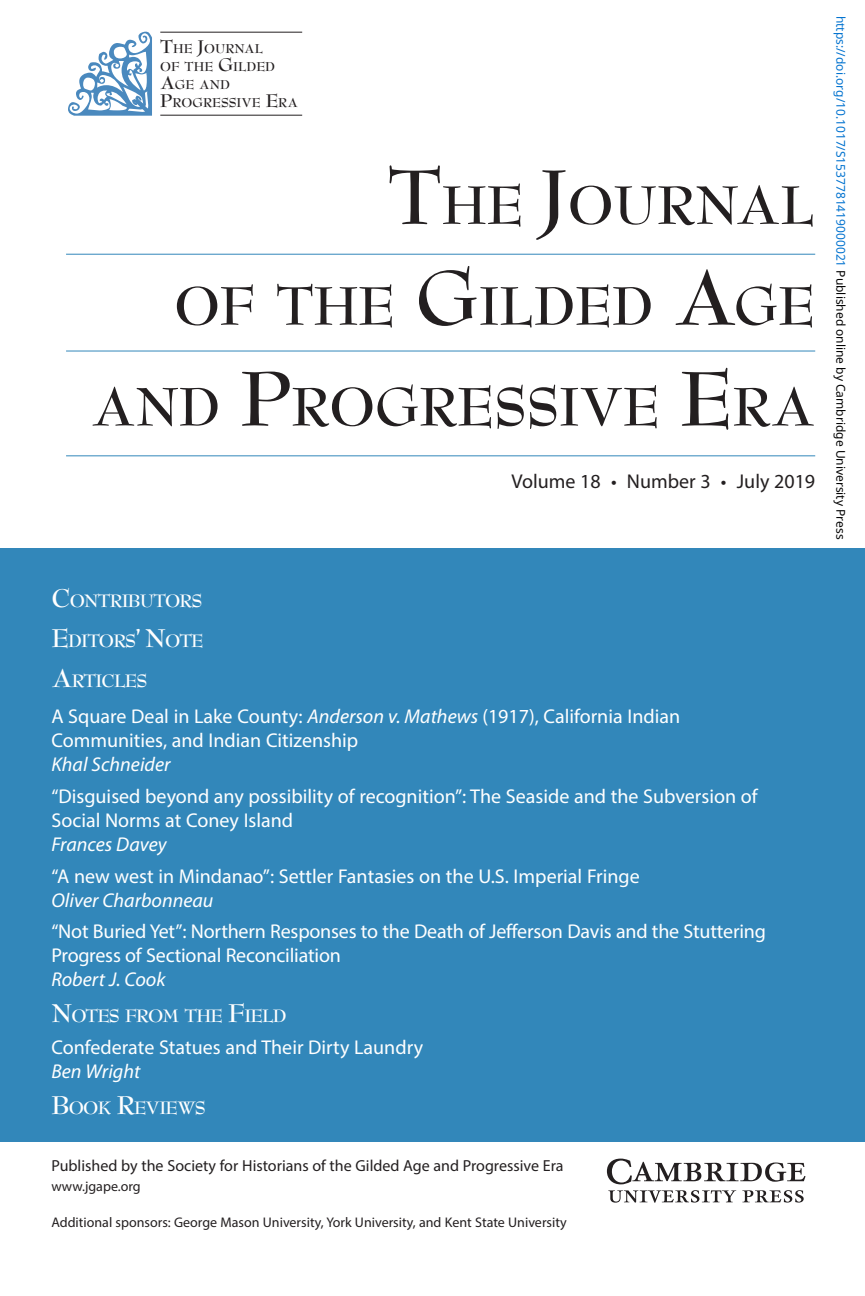
<style>
.page{position:relative;width:865px;height:1296px;background:#fff}
.page>*{position:absolute;margin:0;border:0;box-sizing:border-box;transform-origin:0 0}
.t1{font:700 58.8px/100.8px "Bernhard Modern";letter-spacing:-.005em;color:#231f20;text-align:right}
.t2{font:20px/24px "Myriad Pro";color:#fff}
.t3{font:italic 20px "Myriad Pro";color:#fff}
.t4{font:20px "Myriad Pro";color:#231f20}
.t5{font:700 19.6px/40px "Bernhard Modern";letter-spacing:-.04em;color:#fff;text-align:justify}
.t6{font:16px "Myriad Pro";color:#231f20}
.t7{font:14px "Myriad Pro";color:#231f20}
.t8{font:700 14px/18px "Bernhard Modern";color:#231f20}
.t9{font:12px "Noto Sans";color:#0172cf}
.s1{font-size:20px}
.s2{font-size:84px}
.s3{color:#000}
.s4{font-size:28px}
.s5{font-style:italic}
</style>
<div class="page">
<hr style="left:66px;top:254px;width:748px;height:1px;background:#3287ba">
<hr style="left:66px;top:350px;width:748px;height:1px;background:#3287ba">
<hr style="left:66px;top:455px;width:748px;height:1px;background:#3287ba">
<hr style="left:160px;top:32px;width:142px;height:1px;background:#231f20">
<hr style="left:160px;top:115px;width:142px;height:1px;background:#231f20">
<svg style="left:68px;top:32px;width:84px;height:84px"></svg>
<svg style="left:606px;top:1158px;width:199px;height:26px"></svg>
<svg style="left:608px;top:1190px;width:127px;height:13px"></svg>
<svg style="left:742px;top:1190px;width:61px;height:12px"></svg>
<div style="left:0;top:548px;width:864px;height:594px;background:#3287ba"></div>
<p class="t8" style="left:160px;top:40px;width:139px"><span class="s1">T</span>HE <span class="s1">J</span>OURNAL<br>OF THE <span class="s1">G</span>ILDED<br><span class="s1">A</span>GE AND<br><span class="s1">P</span>ROGRESSIVE <span class="s1">E</span>RA</p>
<h1 class="t1" style="left:91px;top:156px;width:725px"><span class="s2">T</span>HE <span class="s2">J</span>OURNAL<br>OF THE <span class="s2">G</span>ILDED <span class="s2">A</span>GE<br>AND <span class="s2">P</span>ROGRESSIVE <span class="s2">E</span>RA</h1>
<p class="t4" style="left:511px;top:474px;width:305px">Volume 18 • Number 3 • July 2019</p>
<p class="t9" style="left:848px;top:16px;width:525px;rotate:90deg">https://doi.org/10.1017/S1537781419000021 <span class="s3">Published online by Cambridge University Press</span></p>
<p class="t5" style="left:51px;top:581px;width:154px"><span class="s4">C</span>ONTRIBUTORS <span class="s4">E</span>DITORS<span class="s4">’ N</span>OTE <span class="s4">A</span>RTICLES</p>
<p class="t2" style="left:51px;top:706px;width:630px">A Square Deal in Lake County: <span class="s5">Anderson v. Mathews</span> (1917), California Indian<br>Communities, and Indian Citizenship</p>
<p class="t3" style="left:51px;top:757px;width:121px">Khal Schneider</p>
<p class="t2" style="left:51px;top:786px;width:707px">“Disguised beyond any possibility of recognition”: The Seaside and the Subversion of<br>Social Norms at Coney Island</p>
<p class="t3" style="left:51px;top:836px;width:117px">Frances Davey</p>
<p class="t2" style="left:51px;top:865px;width:589px">“A new west in Mindanao”: Settler Fantasies on the U.S. Imperial Fringe</p>
<p class="t3" style="left:51px;top:892px;width:163px">Oliver Charbonneau</p>
<p class="t2" style="left:51px;top:921px;width:715px">“Not Buried Yet”: Northern Responses to the Death of Jefferson Davis and the Stuttering<br>Progress of Sectional Reconciliation</p>
<p class="t3" style="left:51px;top:972px;width:116px">Robert J. Cook</p>
<p class="t5" style="left:51px;top:996px;width:237px"><span class="s4">N</span>OTES FROM THE <span class="s4">F</span>IELD</p>
<p class="t2" style="left:51px;top:1037px;width:373px">Confederate Statues and Their Dirty Laundry</p>
<p class="t3" style="left:51px;top:1063px;width:90px">Ben Wright</p>
<p class="t5" style="left:51px;top:1088px;width:156px"><span class="s4">B</span>OOK <span class="s4">R</span>EVIEWS</p>
<p class="t6" style="left:51px;top:1160px;width:513px">Published by the Society for Historians of the Gilded Age and Progressive Era</p>
<p class="t7" style="left:51px;top:1181px;width:91px">www.jgape.org</p>
<p class="t7" style="left:51px;top:1217px;width:516px">Additional sponsors: George Mason University, York University, and Kent State University</p>
</div>
